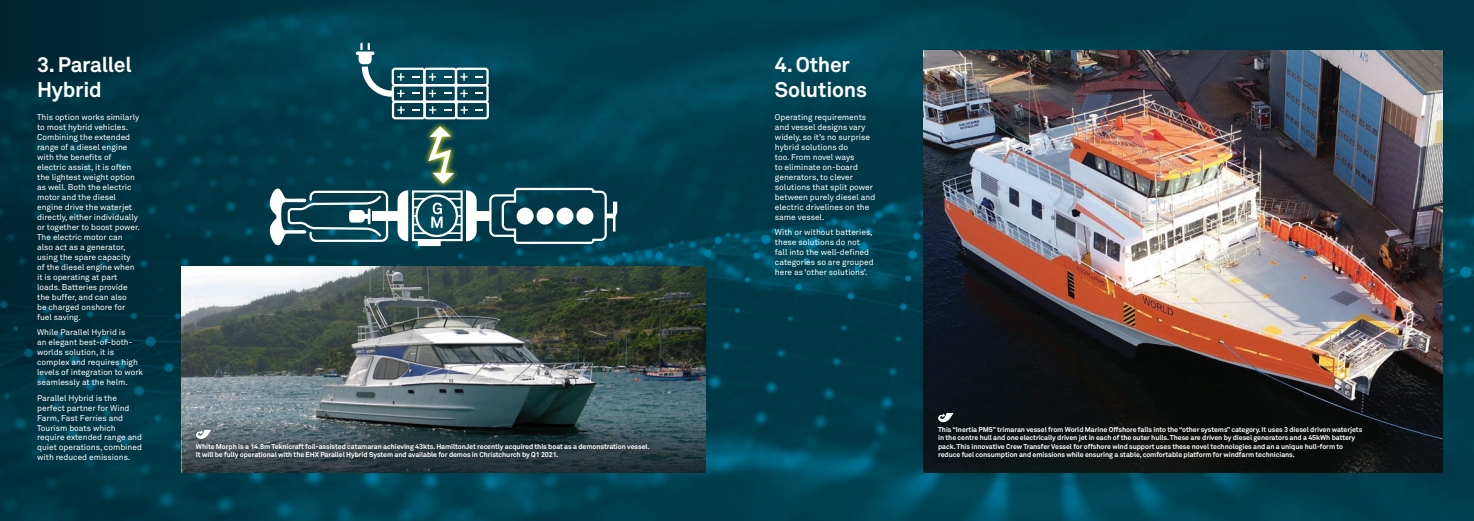
<style>
.page{position:relative;width:1474px;height:521px;background:#fff}
.page>*{position:absolute;margin:0;border:0;box-sizing:border-box;transform-origin:0 0}
.t1{font:700 21px/25.2px "Akkurat";letter-spacing:-.01em;color:#fff}
.t2{font:8.31px/10px "Akkurat";color:#fff}
.t3{font:700 7px/8.4px "Akkurat";letter-spacing:-.01em;color:#fff}
</style>
<div class="page">
<img style="left:0;top:0;width:1473px;height:521px">
<img style="left:924px;top:51px;width:518px;height:421px">
<img style="left:182px;top:266px;width:523px;height:147px">
<svg style="left:182px;top:413px;width:523px;height:59px;background:#3f5459"></svg>
<svg style="left:938px;top:413px;width:15px;height:9px"></svg>
<div style="left:185px;top:419px;width:474px;height:50px;background:#231f20;opacity:.21"></div>
<svg style="left:196px;top:430px;width:15px;height:9px"></svg>
<div style="left:392px;top:84px;width:33px;height:19px;border:2px solid #fff;border-radius:2px"></div>
<div style="left:392px;top:68px;width:33px;height:18px;border:2px solid #fff;border-radius:2px"></div>
<svg style="left:412px;top:76px;width:8px;height:2px"></svg>
<div style="left:423px;top:84px;width:34px;height:19px;border:2px solid #fff;border-radius:2px"></div>
<svg style="left:429px;top:90px;width:7px;height:7px"></svg>
<div style="left:423px;top:68px;width:34px;height:18px;border:2px solid #fff;border-radius:2px"></div>
<svg style="left:429px;top:73px;width:7px;height:8px"></svg>
<svg style="left:444px;top:76px;width:7px;height:2px"></svg>
<div style="left:455px;top:84px;width:33px;height:19px;border:2px solid #fff;border-radius:2px"></div>
<svg style="left:460px;top:90px;width:8px;height:7px"></svg>
<div style="left:392px;top:101px;width:33px;height:18px;border:2px solid #fff;border-radius:2px"></div>
<svg style="left:397px;top:106px;width:8px;height:8px"></svg>
<svg style="left:412px;top:109px;width:8px;height:2px"></svg>
<div style="left:423px;top:101px;width:34px;height:18px;border:2px solid #fff;border-radius:2px"></div>
<svg style="left:429px;top:106px;width:7px;height:8px"></svg>
<svg style="left:444px;top:109px;width:8px;height:2px"></svg>
<div style="left:455px;top:101px;width:34px;height:18px;border:2px solid #fff;border-radius:2px"></div>
<svg style="left:460px;top:106px;width:8px;height:8px"></svg>
<svg style="left:475px;top:109px;width:8px;height:2px"></svg>
<div style="left:455px;top:68px;width:33px;height:18px;border:2px solid #fff;border-radius:2px"></div>
<svg style="left:460px;top:73px;width:8px;height:8px"></svg>
<svg style="left:475px;top:76px;width:8px;height:2px"></svg>
<svg style="left:356px;top:43px;width:48px;height:57px"></svg>
<svg style="left:422px;top:121px;width:37px;height:68px"></svg>
<svg style="left:428px;top:126px;width:26px;height:58px"></svg>
<div style="left:309px;top:191px;width:79px;height:51px;border:2px solid #fff;border-radius:5px"></div>
<svg style="left:269px;top:188px;width:114px;height:57px"></svg>
<svg style="left:397px;top:190px;width:79px;height:56px"></svg>
<div style="left:372px;top:211px;width:26px;height:10px;background:#fff"></div>
<div style="left:474px;top:211px;width:16px;height:10px;background:#fff"></div>
<svg style="left:488px;top:187px;width:129px;height:58px"></svg>
<h1 class="t1" style="left:37px;top:52px;width:96px">3. Parallel<br>Hybrid</h1>
<p class="t2" style="left:37px;top:113px;width:104px">This option works similarly to most hybrid vehicles.<br>Combining the extended range of a diesel engine with the benefits of electric assist, it is often the lightest weight option as well. Both the electric motor and the diesel engine drive the waterjet directly, either individually or together to boost power.<br>The electric motor can also act as a generator, using the spare capacity of the diesel engine when it is operating at part loads. Batteries provide the buffer, and can also<br>be charged onshore for fuel saving.</p>
<p class="t2" style="left:37px;top:327px;width:107px">While Parallel Hybrid is<br>an elegant best-of-both&shy;worlds solution, it is complex and requires high levels of integration to work seamlessly at the helm.</p>
<p class="t2" style="left:37px;top:393px;width:106px">Parallel Hybrid is the perfect partner for Wind<br>Farm, Fast Ferries and<br>Tourism boats which require extended range and quiet operations, combined with reduced emissions.</p>
<p class="t3" style="left:196px;top:442px;width:455px">White Morph is a 14.8m Teknicraft foil-assisted catamaran achieving 43kts. HamiltonJet recently acquired this boat as a demonstration vessel.<br>It will be fully operational with the EHX Parallel Hybrid System and available for demos in Christchurch by Q1 2021.</p>
<h1 class="t1" style="left:775px;top:52px;width:94px">4. Other<br>Solutions</h1>
<p class="t2" style="left:775px;top:112px;width:102px">Operating requirements and vessel designs vary widely, so it’s no surprise hybrid solutions do<br>too. From novel ways<br>to eliminate on-board generators, to clever solutions that split power between purely diesel and electric drivelines on the same vessel.</p>
<p class="t2" style="left:775px;top:228px;width:100px">With or without batteries, these solutions do not fall into the well-defined categories so are grouped here as ‘other solutions’.</p>
<p class="t3" style="left:938px;top:425px;width:425px">This “Inertia PM5” trimaran vessel from World Marine Offshore falls into the “other systems” category. It uses 3 diesel driven waterjets in the centre hull and one electrically driven jet in each of the outer hulls. These are driven by diesel generators and a 45kWh battery pack. This innovative Crew Transfer Vessel for offshore wind support uses these novel technologies and an a unique hull-form to reduce fuel consumption and emissions while ensuring a stable, comfortable platform for windfarm technicians.</p>
</div>
